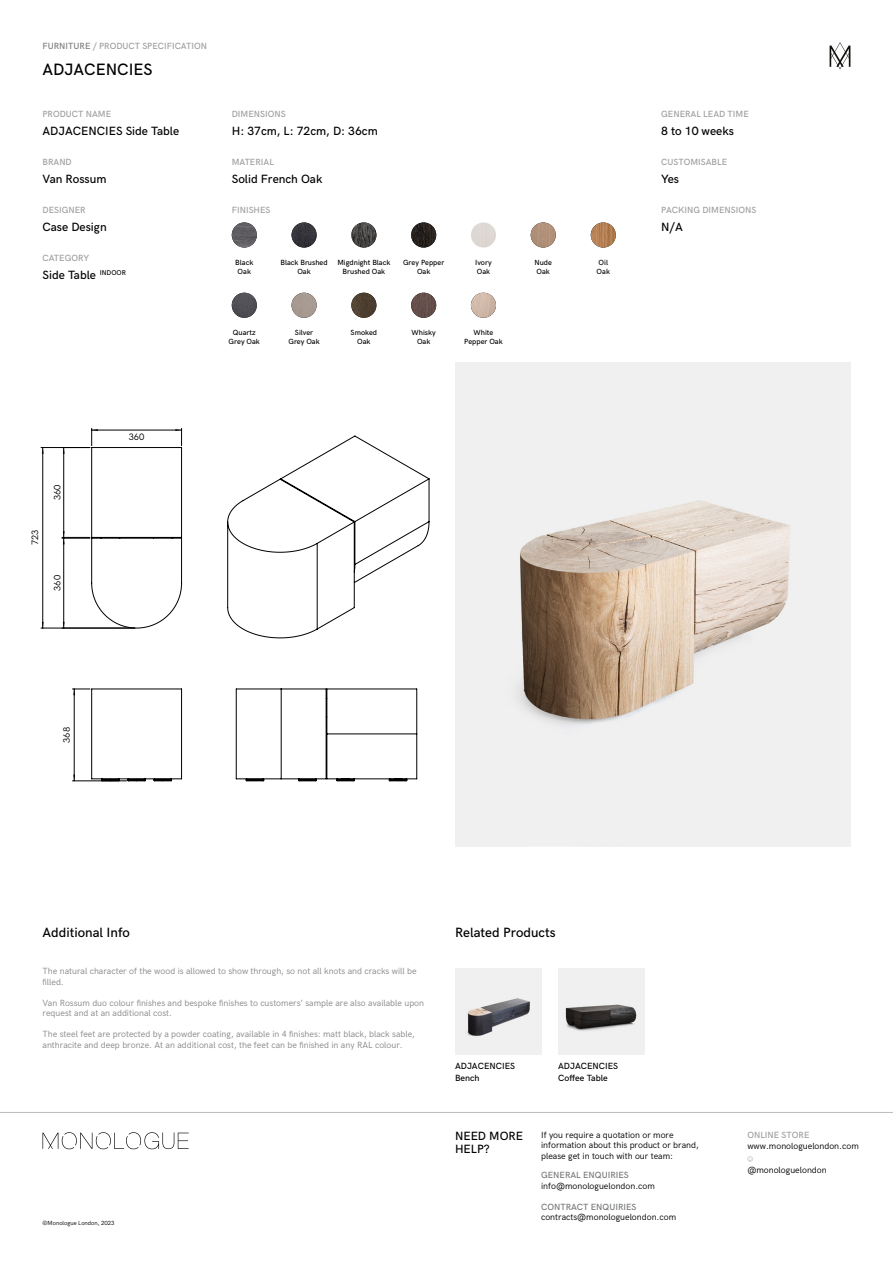
<style>
.page{position:relative;width:893px;height:1263px;background:#fff}
.page>*{position:absolute;margin:0;border:0;box-sizing:border-box;transform-origin:0 0}
.t1{font:500 16.5px "HK Grotesk";color:#000}
.t2{font:500 13.5px "HK Grotesk";color:#000}
.t3{font:500 12px/13.5px "HK Grotesk";color:#000}
.t4{font:9.3px "HK Grotesk";color:#000}
.t5{font:9px/10.5px "HK Grotesk";color:#878787}
.t6{font:9px/10.5px "HK Grotesk";color:#000}
.t7{font:500 9px "HK Grotesk";color:#9d9d9c}
.t8{font:500 9px/12px "HK Grotesk";color:#000}
.t9{font:500 9px "HK Grotesk";color:#757777}
.t10{font:500 7.5px/9px "HK Grotesk";color:#000;text-align:center}
.t11{font:6px "HK Grotesk";color:#000}
.s1{color:#7c7b7b}
</style>
<div class="page">
<svg style="left:747px;top:1156px;width:6px;height:5px"></svg>
<hr style="left:0;top:1112px;width:893px;height:1px;background:#bcbcbc">
<svg style="left:43px;top:1132px;width:146px;height:17px"></svg>
<svg style="left:830px;top:42px;width:20px;height:27px"></svg>
<img style="left:455px;top:363px;width:395px;height:483px">
<img style="left:455px;top:968px;width:86px;height:86px">
<img style="left:558px;top:968px;width:86px;height:86px">
<img style="left:232px;top:222px;width:25px;height:26px;border-radius:13px">
<img style="left:232px;top:293px;width:25px;height:25px;border-radius:13px">
<img style="left:292px;top:222px;width:25px;height:26px;border-radius:13px">
<img style="left:292px;top:293px;width:25px;height:25px;border-radius:13px">
<img style="left:351px;top:222px;width:25px;height:26px;border-radius:13px">
<img style="left:351px;top:293px;width:25px;height:25px;border-radius:13px">
<img style="left:411px;top:222px;width:25px;height:26px;border-radius:13px">
<img style="left:411px;top:293px;width:25px;height:25px;border-radius:13px">
<img style="left:471px;top:222px;width:25px;height:26px;border-radius:13px">
<img style="left:531px;top:222px;width:25px;height:26px;border-radius:13px">
<img style="left:591px;top:222px;width:25px;height:26px;border-radius:13px">
<img style="left:471px;top:293px;width:25px;height:25px;border-radius:13px">
<hr style="left:41px;top:628px;width:94px;height:1px;background:#000">
<hr style="left:41px;top:447px;width:49px;height:1px;background:#000">
<hr style="left:42px;top:447px;width:1px;height:181px;background:#000">
<svg style="left:62px;top:435px;width:368px;height:346px"></svg>
<p class="t7" style="left:43px;top:39px;width:166px"><span class="s1">FURNITURE</span> / PRODUCT SPECIFICATION</p>
<h1 class="t1" style="left:43px;top:57px;width:112px">ADJACENCIES</h1>
<p class="t7" style="left:43px;top:107px;width:70px">PRODUCT NAME</p>
<p class="t7" style="left:232px;top:107px;width:55px">DIMENSIONS</p>
<p class="t7" style="left:661px;top:107px;width:89px">GENERAL LEAD TIME</p>
<h3 class="t3" style="left:43px;top:123px;width:138px">ADJACENCIES Side Table</h3>
<h3 class="t3" style="left:232px;top:123px;width:148px">H: 37cm, L: 72cm, D: 36cm</h3>
<h3 class="t3" style="left:661px;top:123px;width:74px">8 to 10 weeks</h3>
<p class="t7" style="left:43px;top:155px;width:31px">BRAND</p>
<p class="t7" style="left:232px;top:155px;width:44px">MATERIAL</p>
<p class="t7" style="left:661px;top:155px;width:67px">CUSTOMISABLE</p>
<h3 class="t3" style="left:43px;top:171px;width:65px">Van Rossum</h3>
<h3 class="t3" style="left:232px;top:171px;width:92px">Solid French Oak</h3>
<h3 class="t3" style="left:661px;top:171px;width:19px">Yes</h3>
<p class="t7" style="left:43px;top:203px;width:45px">DESIGNER</p>
<p class="t7" style="left:232px;top:203px;width:40px">FINISHES</p>
<p class="t7" style="left:661px;top:203px;width:97px">PACKING DIMENSIONS</p>
<h3 class="t3" style="left:43px;top:219px;width:66px">Case Design</h3>
<h3 class="t3" style="left:661px;top:219px;width:23px">N/A</h3>
<p class="t7" style="left:43px;top:251px;width:48px">CATEGORY</p>
<h3 class="t3" style="left:43px;top:267px;width:85px">Side Table <sup>INDOOR</sup></h3>
<p class="t4" style="left:28px;top:545px;width:17px;rotate:-90deg">723</p>
<p class="t4" style="left:50px;top:500px;width:17px;rotate:-90deg">360</p>
<p class="t4" style="left:50px;top:591px;width:17px;rotate:-90deg">360</p>
<p class="t4" style="left:60px;top:743px;width:17px;rotate:-90deg">368</p>
<p class="t4" style="left:129px;top:430px;width:17px">360</p>
<p class="t10" style="left:235px;top:257px;width:19px">Black<br>Oak</p>
<p class="t10" style="left:281px;top:257px;width:49px">Black Brushed<br>Oak</p>
<p class="t10" style="left:337px;top:257px;width:54px">Migdnight Black<br>Brushed Oak</p>
<p class="t10" style="left:403px;top:257px;width:43px">Grey Pepper<br>Oak</p>
<p class="t10" style="left:475px;top:257px;width:18px;text-align:left">Ivory<br>Oak</p>
<p class="t10" style="left:534px;top:257px;width:19px;text-align:left">Nude<br>Oak</p>
<p class="t10" style="left:597px;top:257px;width:15px;text-align:left">Oil<br>Oak</p>
<p class="t10" style="left:229px;top:327px;width:33px">Quartz<br>Grey Oak</p>
<p class="t10" style="left:288px;top:327px;width:33px">Silver<br>Grey Oak</p>
<p class="t10" style="left:351px;top:327px;width:28px">Smoked<br>Oak</p>
<p class="t10" style="left:412px;top:327px;width:26px">Whisky<br>Oak</p>
<p class="t10" style="left:464px;top:327px;width:40px">White<br>Pepper Oak</p>
<h2 class="t2" style="left:43px;top:923px;width:89px">Additional Info</h2>
<h2 class="t2" style="left:455px;top:923px;width:102px">Related Products</h2>
<p class="t5" style="left:43px;top:965px;width:376px">The natural character of the wood is allowed to show through, so not all knots and cracks will be filled.</p>
<p class="t5" style="left:43px;top:997px;width:383px">Van Rossum duo colour finishes and bespoke finishes to customers’ sample are also available upon request and at an additional cost.</p>
<p class="t5" style="left:43px;top:1028px;width:374px">The steel feet are protected by a powder coating, available in 4 finishes: matt black, black sable, anthracite and deep bronze. At an additional cost, the feet can be finished in any RAL colour.</p>
<p class="t11" style="left:43px;top:1218px;width:74px">©Monologue London, 2023</p>
<p class="t8" style="left:455px;top:1059px;width:62px">ADJACENCIES<br>Bench</p>
<p class="t8" style="left:558px;top:1059px;width:62px">ADJACENCIES<br>Coffee Table</p>
<p class="t6" style="left:541px;top:1128px;width:134px">If you require a quotation or more</p>
<p class="t7" style="left:747px;top:1128px;width:64px">ONLINE STORE</p>
<p class="t6" style="left:541px;top:1139px;width:159px">information about this product or brand, please get in touch with our team:</p>
<h3 class="t3" style="left:455px;top:1128px;width:70px">NEED MORE<br>HELP?</h3>
<p class="t6" style="left:747px;top:1140px;width:113px">www.monologuelondon.com</p>
<p class="t6" style="left:747px;top:1164px;width:81px">@monologuelondon</p>
<p class="t9" style="left:541px;top:1200px;width:97px">CONTRACT ENQUIRIES</p>
<p class="t6" style="left:541px;top:1211px;width:137px">contracts@monologuelondon.com</p>
<p class="t9" style="left:541px;top:1168px;width:89px">GENERAL ENQUIRIES</p>
<p class="t6" style="left:541px;top:1180px;width:115px">info@monologuelondon.com</p>
</div>
